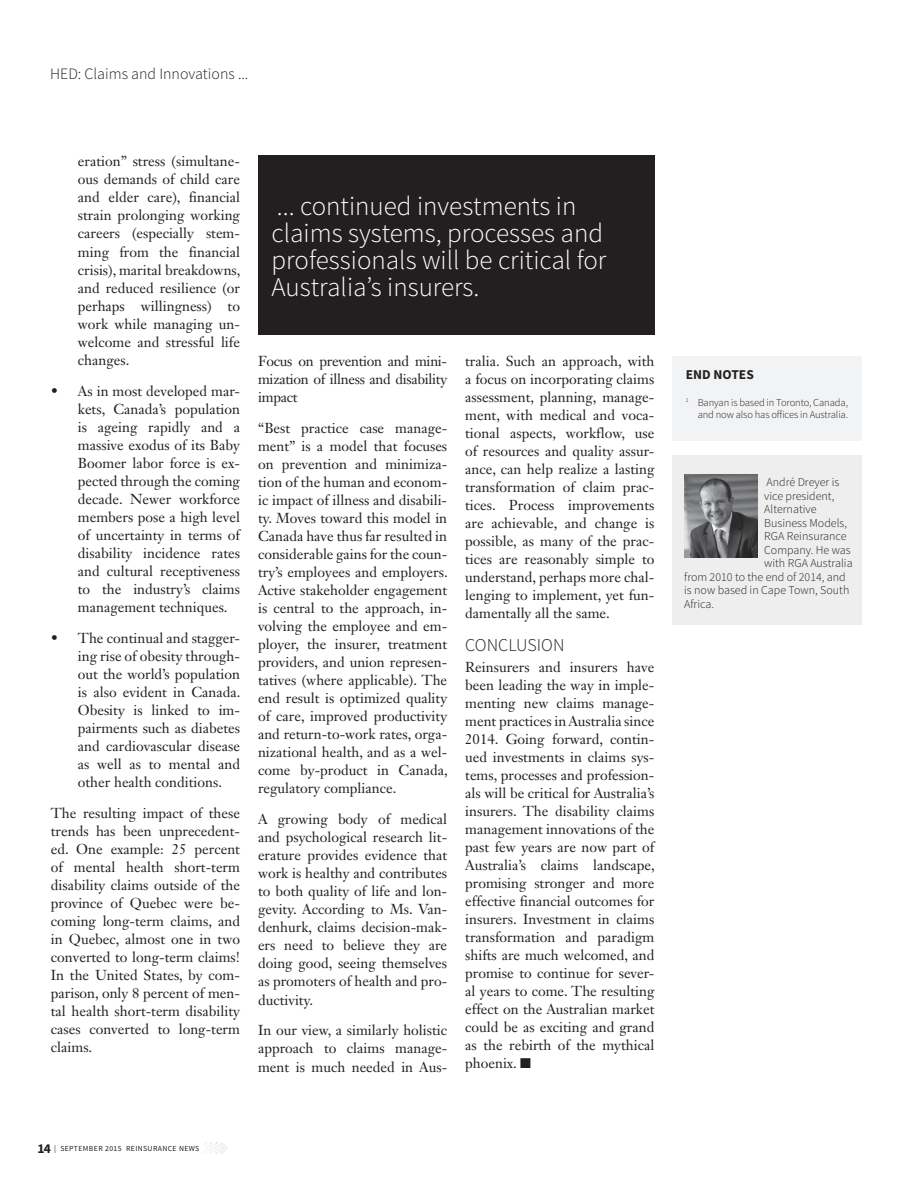
<style>
.page{position:relative;width:914px;height:1191px;background:#fff}
.page>*{position:absolute;margin:0;border:0;box-sizing:border-box;transform-origin:0 0}
.t1{font:300 27px/27px "Source Sans Pro";color:#fff}
.t2{font:300 18px "Source Sans Pro";color:#231f20}
.t3{font:300 15.9px "Source Sans Pro";color:#231f20}
.t4{font:14.25px/18px "Janson Text LT Std";color:#231f20;text-align:justify}
.t5{font:700 13.5px "Source Sans Pro";color:#231f20}
.t6{font:300 12px "Source Sans Pro";color:#231f20}
.t7{font:300 10.5px/12.8px "Source Sans Pro";letter-spacing:-.01em;color:#231f20;text-align:right}
.t8{font:7.8px "Source Sans Pro";letter-spacing:.05em;color:#231f20}
.s1{font-weight:700;font-size:13.5px}
</style>
<div class="page">
<div style="left:258px;top:156px;width:396px;height:179px;background:#231f20"></div>
<div style="left:672px;top:455px;width:189px;height:169px;background:#eeeeef"></div>
<div style="left:672px;top:355px;width:189px;height:85px;background:#f2f3f4"></div>
<img style="left:684px;top:474px;width:73px;height:83px">
<svg style="left:204px;top:1142px;width:23px;height:11px"></svg>
<p class="t3" style="left:50px;top:64px;width:200px">HED: Claims and Innovations ...</p>
<p class="t4" style="left:78px;top:152px;width:164px">eration” stress (simultane&shy;ous demands of child care and elder care), financial strain prolonging working careers (especially stem&shy;ming from the financial crisis), marital breakdowns, and reduced resilience (or perhaps willingness) to work while managing un&shy;welcome and stressful life changes.</p>
<p class="t4" style="left:78px;top:381px;width:164px;text-indent:-27px">• As in most developed mar&shy;kets, Canada’s population is ageing rapidly and a massive exodus of its Baby Boomer labor force is ex&shy;pected through the coming decade. Newer workforce members pose a high level of uncertainty in terms of disability incidence rates and cultural receptiveness to the industry’s claims management techniques.</p>
<p class="t4" style="left:78px;top:628px;width:164px;text-indent:-27px">• The continual and stagger&shy;ing rise of obesity through&shy;out the world’s population is also evident in Canada.<br>Obesity is linked to im&shy;pairments such as diabetes and cardiovascular disease as well as to mental and other health conditions.</p>
<p class="t4" style="left:51px;top:803px;width:191px">The resulting impact of these trends has been unprecedent&shy;ed. One example: 25 percent of mental health short-term disability claims outside of the province of Quebec were be&shy;coming long-term claims, and in Quebec, almost one in two converted to long-term claims!<br>In the United States, by com&shy;parison, only 8 percent of men&shy;tal health short-term disability cases converted to long-term claims.</p>
<h1 class="t1" style="left:271px;top:193px;width:336px">... continued investments in claims systems, processes and professionals will be critical for<br>Australia’s insurers.</h1>
<p class="t4" style="left:258px;top:352px;width:190px">Focus on prevention and mini&shy;mization of illness and disability impact</p>
<p class="t4" style="left:258px;top:419px;width:191px">“Best practice case manage&shy;ment” is a model that focuses on prevention and minimiza&shy;tion of the human and econom&shy;ic impact of illness and disabili&shy;ty. Moves toward this model in Canada have thus far resulted in considerable gains for the coun&shy;try’s employees and employers.<br>Active stakeholder engagement is central to the approach, in&shy;volving the employee and em&shy;ployer, the insurer, treatment providers, and union represen&shy;tatives (where applicable). The end result is optimized quality of care, improved productivity and return-to-work rates, orga&shy;nizational health, and as a wel&shy;come by-product in Canada, regulatory compliance.</p>
<p class="t4" style="left:258px;top:810px;width:191px">A growing body of medical and psychological research lit&shy;erature provides evidence that work is healthy and contributes to both quality of life and lon&shy;gevity. According to Ms. Van&shy;denhurk, claims decision-mak&shy;ers need to believe they are doing good, seeing themselves as promoters of health and pro&shy;ductivity.</p>
<p class="t4" style="left:258px;top:1021px;width:191px">In our view, a similarly holistic approach to claims manage&shy;ment is much needed in Aus-</p>
<p class="t4" style="left:465px;top:352px;width:191px">tralia. Such an approach, with a focus on incorporating claims assessment, planning, manage&shy;ment, with medical and voca&shy;tional aspects, workflow, use of resources and quality assur&shy;ance, can help realize a lasting transformation of claim prac&shy;tices. Process improvements are achievable, and change is possible, as many of the prac&shy;tices are reasonably simple to understand, perhaps more chal&shy;lenging to implement, yet fun&shy;damentally all the same.</p>
<p class="t2" style="left:465px;top:634px;width:101px">CONCLUSION</p>
<p class="t4" style="left:465px;top:657px;width:191px">Reinsurers and insurers have been leading the way in imple&shy;menting new claims manage&shy;ment practices in Australia since 2014. Going forward, contin&shy;ued investments in claims sys&shy;tems, processes and profession&shy;als will be critical for Australia’s insurers. The disability claims management innovations of the past few years are now part of Australia’s claims landscape, promising stronger and more effective financial outcomes for insurers. Investment in claims transformation and paradigm shifts are much welcomed, and promise to continue for sever&shy;al years to come. The resulting effect on the Australian market could be as exciting and grand as the rebirth of the mythical phoenix. ■</p>
<p class="t5" style="left:685px;top:366px;width:70px">END NOTES</p>
<p class="t7" style="left:685px;top:395px;width:164px"><sup>1</sup> Banyan is based in Toronto, Canada, and now also has offices in Australia.</p>
<p class="t6" style="left:766px;top:475px;width:74px">André Dreyer is</p>
<p class="t6" style="left:764px;top:488px;width:72px">vice president,</p>
<p class="t6" style="left:764px;top:502px;width:54px">Alternative</p>
<p class="t6" style="left:764px;top:515px;width:84px">Business Models,</p>
<p class="t6" style="left:764px;top:529px;width:84px">RGA Reinsurance</p>
<p class="t6" style="left:764px;top:542px;width:88px">Company. He was</p>
<p class="t6" style="left:764px;top:556px;width:90px">with RGA Australia</p>
<p class="t6" style="left:684px;top:569px;width:163px">from 2010 to the end of 2014, and</p>
<p class="t6" style="left:684px;top:583px;width:167px">is now based in Cape Town, South</p>
<p class="t6" style="left:684px;top:596px;width:31px">Africa.</p>
<p class="t8" style="left:37px;top:1143px;width:163px"><span class="s1">14</span> | SEPTEMBER 2015 REINSURANCE NEWS</p>
</div>
